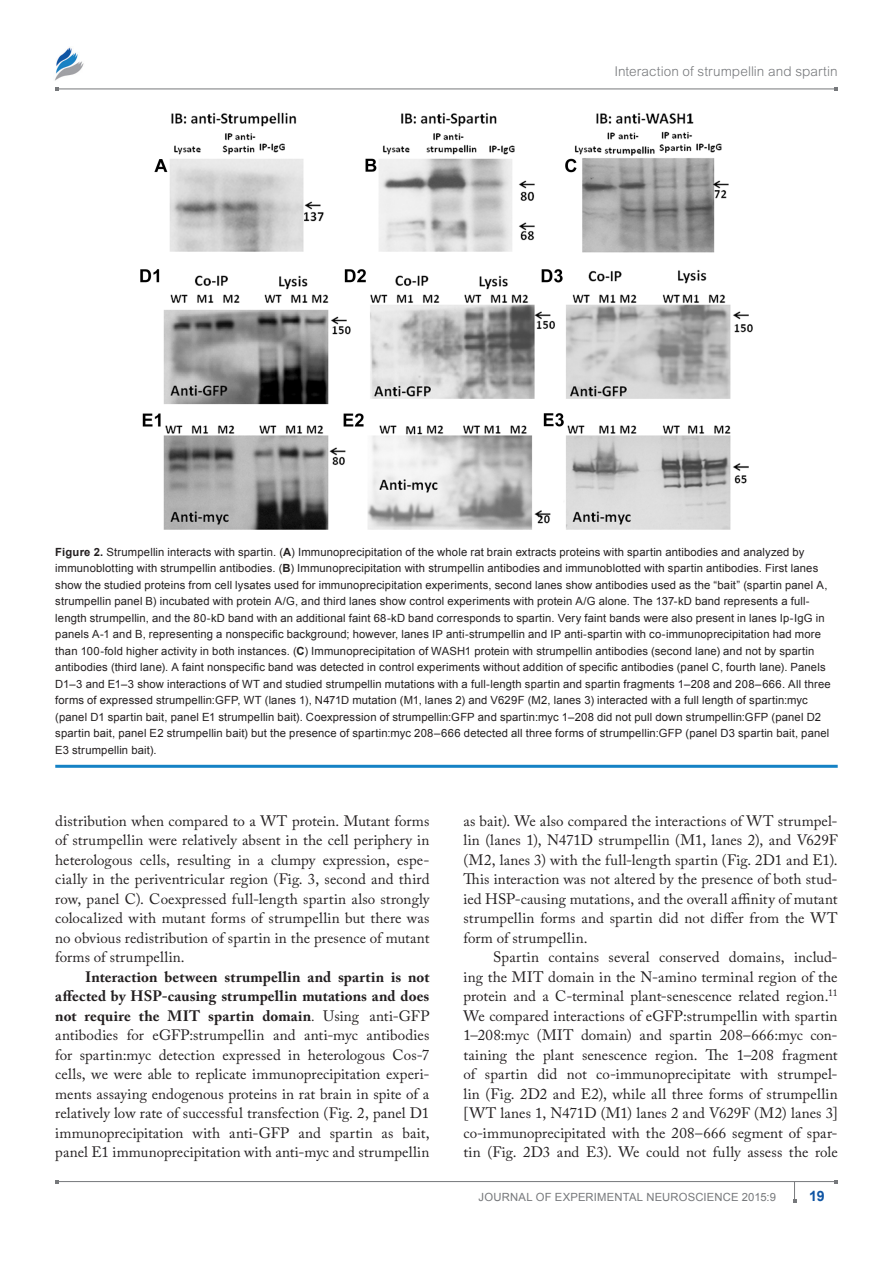
<style>
.page{position:relative;width:893px;height:1263px;background:#fff}
.page>*{position:absolute;margin:0;border:0;box-sizing:border-box;transform-origin:0 0}
.BodyText{font:15px/19.5px "Adobe Caslon Pro";letter-spacing:.005em;color:#231f20;text-align:justify}
.Heading2{font:15px/19.5px "Adobe Caslon Pro";letter-spacing:.005em;color:#231f20;text-align:justify}
.t1{font:700 14.25px "Arial";color:#1055a4}
.t2{font:300 13.5px "Arial MT Std";letter-spacing:.005em;color:#76787b}
.FigureCaption{font:11.25px/16.5px "Arial";letter-spacing:.015em;color:#231f20}
.t3{font:11.25px "Arial";letter-spacing:.02em;color:#76787b}
.s1{font-weight:700}
.s2{font-style:italic}
</style>
<div class="page">
<hr style="left:57px;top:89px;width:779px;height:1px;background:#76787b">
<hr style="left:57px;top:1181px;width:779px;height:1px;background:#76787b">
<img style="left:55px;top:47px;width:29px;height:34px">
<svg style="left:793px;top:1182px;width:3px;height:20px"></svg>
<hr style="left:55px;top:765px;width:783px;height:3px;background:#1582c5">
<img style="left:140px;top:113px;width:613px;height:416px">
<p class="t2" style="left:614px;top:63px;width:225px">Interaction of strumpellin and spartin</p>
<p class="FigureCaption" style="left:55px;top:543px;width:777px"><span class="s1">Figure 2.</span> Strumpellin interacts with spartin. (<span class="s1">A</span>) Immunoprecipitation of the whole rat brain extracts proteins with spartin antibodies and analyzed by immunoblotting with strumpellin antibodies. (<span class="s1">B</span>) I mmunoprecipitation with strumpellin antibodies and immunoblotted with spartin antibodies. First lanes show the studied proteins from cell lysates used for immunoprecipitation experiments, second lanes show antibodies used as the “bait” (spartin panel A, strumpellin panel B) incubated with protein A/G, and third lanes show control experiments with protein A/G alone. The 137-kD band represents a full&shy;length strumpellin, and the 80-kD band with an additional faint 68-kD band corresponds to spartin. Very faint bands were also present in lanes Ip-IgG in panels A-1 and B, representing a nonspecific background; however, lanes IP anti-strumpellin and IP anti-spartin with co-immunoprecipitation had more than 100-fold higher activity in both instances. (<span class="s1">C</span>) I mmunoprecipitation of WAS H1 protein with strumpellin antibodies (second lane) and not by spartin antibodies (third lane). A faint nonspecific band was detected in control experiments without addition of specific antibodies (panel C, fourth lane). Panels D1–3 and E1–3 show interactions of WT and studied strumpellin mutations with a full-length spartin and spartin fragments 1–208 and 208–666. All three forms of expressed strumpellin:GFP, WT (lanes 1), N471D mutation (M1, lanes 2) and V629F (M2, lanes 3) interacted with a full length of spartin:myc (panel D1 spartin bait, panel E1 strumpellin bait). Coexpression of strumpellin:GFP and spartin:myc 1–208 did not pull down strumpellin:GFP (panel D2 spartin bait, panel E2 strumpellin bait) but the presence of spartin:myc 208–666 detected all three forms of strumpellin:GFP (panel D3 spartin bait, panel E3 strumpellin bait).</p>
<p class="BodyText" style="left:55px;top:811px;width:376px">distribution when compared to a WT protein. Mutant forms of strumpellin were relatively absent in the cell periphery in heterologous cells, resulting in a clumpy expression, espe&shy;cially in the periventricular region (Fig. 3, second and third row, panel C). Coexpressed full-length spartin also strongly colocalized with mutant forms of strumpellin but there was no obvious redistribution of spartin in the presence of mutant forms of strumpellin.</p>
<p class="Heading2" style="left:55px;top:967px;width:376px;text-indent:30px"><span class="s1">Interaction between strumpellin and spartin is not affected by HSP-causing strumpellin mutations and does not require the MIT spartin domain</span><span class="s2">.</span> Using anti-GFP antibodies for eGFP:strumpellin and anti-myc antibodies for spartin:myc detection expressed in heterologous Cos-7 cells, we were able to replicate immunoprecipitation experi&shy;ments assaying endogenous proteins in rat brain in spite of a relatively low rate of successful transfection (Fig. 2, panel D1 immunoprecipitation with anti-GFP and spartin as bait, panel E1 immunoprecipitation with anti-myc and strumpellin</p>
<p class="Heading2" style="left:463px;top:811px;width:376px">as bait). We also compared the interactions of WT strumpel&shy;lin (lanes 1), N471D strumpellin (M1, lanes 2), and V629F (M2, lanes 3) with the full-length spartin (Fig. 2D1 and E1).<br>This interaction was not altered by the presence of both stud&shy;ied HSP-causing mutations, and the overall affinity of mutant strumpellin forms and spartin did not differ from the WT form of strumpellin.</p>
<p class="BodyText" style="left:463px;top:947px;width:376px;text-indent:30px">Spartin contains several conserved domains, includ&shy;ing the MIT domain in the N-amino terminal region of the protein and a C-terminal plant-senescence related region.<sup>11<br></sup>We compared interactions of eGFP:strumpellin with spartin 1–208:myc (MIT domain) and spartin 208–666:myc con&shy;taining the plant senescence region. The 1–208 fragment of spartin did not co-immunoprecipitate with strumpel&shy;lin (Fig. 2D2 and E2), while all three forms of strumpellin [WT lanes 1, N471D (M1) lanes 2 and V629F (M2) lanes 3] co-immunoprecipitated with the 208–666 segment of spar&shy;tin (Fig. 2D3 and E3). We could not fully assess the role</p>
<p class="t3" style="left:478px;top:1189px;width:299px">Journal of Experimental Neuroscience 2015:9</p>
<p class="t1" style="left:809px;top:1186px;width:17px">19</p>
</div>
